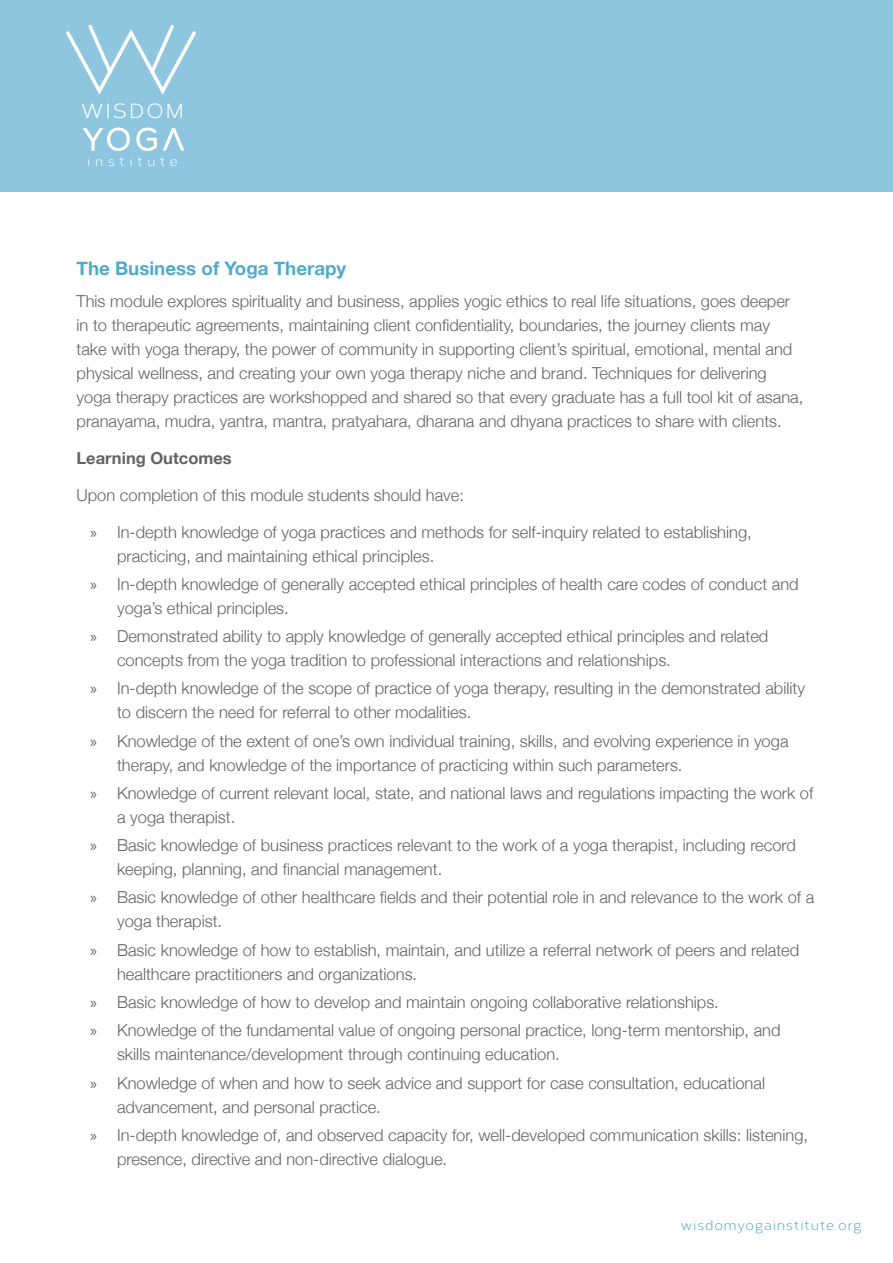
<style>
.page{position:relative;width:893px;height:1263px;background:#fff}
.page>*{position:absolute;margin:0;border:0;box-sizing:border-box;transform-origin:0 0}
.t1{font:20.55px "Corbert";letter-spacing:.1em;color:#fff}
.header_2{font:700 18.75px "Helvetica Neue";color:#52aacb}
.text{font:300 16.5px/24px "Helvetica Neue";color:#636366}
.text-2{font:700 16.5px "Helvetica Neue";color:#636366}
.t2{font:13.5px "Corbert";letter-spacing:.07em;color:#52aacb}
.t3{font:13.05px "Corbert";letter-spacing:.37em;color:#fff}
.s1{font-family:"Myriad Pro";font-weight:400}
</style>
<div class="page">
<div style="left:0;top:0;width:893px;height:192px;background:#8ec5df"></div>
<svg style="left:66px;top:25px;width:130px;height:70px"></svg>
<svg style="left:82px;top:127px;width:103px;height:24px"></svg>
<p class="t1" style="left:81px;top:96px;width:104px">WISDOM</p>
<p class="t3" style="left:87px;top:152px;width:92px">institute</p>
<p class="header_2" style="left:77px;top:253px;width:271px">The Business of Yoga Therapy</p>
<p class="text" style="left:77px;top:288px;width:728px">This module explores spirituality and business, applies yogic ethics to real life situations, goes deeper in to therapeutic agreements, maintaining client confidentiality, boundaries, the journey clients may take with yoga therapy, the power of community in supporting client’s spiritual, emotional, mental and physical wellness, and creating your own yoga therapy niche and brand. Techniques for delivering yoga therapy practices are workshopped and shared so that every graduate has a full tool kit of asana, pranayama, mudra, yantra, mantra, pratyahara, dharana and dhyana practices to share with clients.</p>
<p class="text-2" style="left:77px;top:445px;width:157px">Learning Outcomes</p>
<p class="text" style="left:77px;top:482px;width:389px">Upon completion of this module students should have:</p>
<p class="text" style="left:117px;top:519px;width:636px;text-indent:-27px"><span class="s1">»</span> In-depth knowledge of yoga practices and methods for self-inquiry related to establishing, practicing, and maintaining ethical principles.</p>
<p class="text" style="left:117px;top:571px;width:683px;text-indent:-27px"><span class="s1">»</span> In-depth knowledge of generally accepted ethical principles of health care codes of conduct and yoga’s ethical principles.</p>
<p class="text" style="left:117px;top:623px;width:653px;text-indent:-27px"><span class="s1">»</span> Demonstrated ability to apply knowledge of generally accepted ethical principles and related concepts from the yoga tradition to professional interactions and relationships.</p>
<p class="text" style="left:117px;top:675px;width:689px;text-indent:-27px"><span class="s1">»</span> In-depth knowledge of the scope of practice of yoga therapy, resulting in the demonstrated ability to discern the need for referral to other modalities.</p>
<p class="text" style="left:117px;top:728px;width:673px;text-indent:-27px"><span class="s1">»</span> Knowledge of the extent of one’s own individual training, skills, and evolving experience in yoga therapy, and knowledge of the importance of practicing within such parameters.</p>
<p class="text" style="left:117px;top:780px;width:698px;text-indent:-27px"><span class="s1">»</span> Knowledge of current relevant local, state, and national laws and regulations impacting the work of a yoga therapist.</p>
<p class="text" style="left:117px;top:832px;width:680px;text-indent:-27px"><span class="s1">»</span> Basic knowledge of business practices relevant to the work of a yoga therapist, including record keeping, planning, and financial management.</p>
<p class="text" style="left:117px;top:884px;width:699px;text-indent:-27px"><span class="s1">»</span> Basic knowledge of other healthcare fields and their potential role in and relevance to the work of a yoga therapist.</p>
<p class="text" style="left:117px;top:937px;width:684px;text-indent:-27px"><span class="s1">»</span> Basic knowledge of how to establish, maintain, and utilize a referral network of peers and related healthcare practitioners and organizations.</p>
<p class="text" style="left:90px;top:989px;width:630px"><span class="s1">»</span> Basic knowledge of how to develop and maintain ongoing collaborative relationships.</p>
<p class="text" style="left:117px;top:1017px;width:665px;text-indent:-27px"><span class="s1">»</span> Knowledge of the fundamental value of ongoing personal practice, long-term mentorship, and skills maintenance/development through continuing education.</p>
<p class="text" style="left:117px;top:1069px;width:649px;text-indent:-27px"><span class="s1">»</span> Knowledge of when and how to seek advice and support for case consultation, educational advancement, and personal practice.</p>
<p class="text" style="left:117px;top:1122px;width:692px;text-indent:-27px"><span class="s1">»</span> In-depth knowledge of, and observed capacity for, well-developed communication skills: listening, presence, directive and non-directive dialogue.</p>
<p class="t2" style="left:681px;top:1215px;width:182px">wisdomyogainstitute.org</p>
</div>
